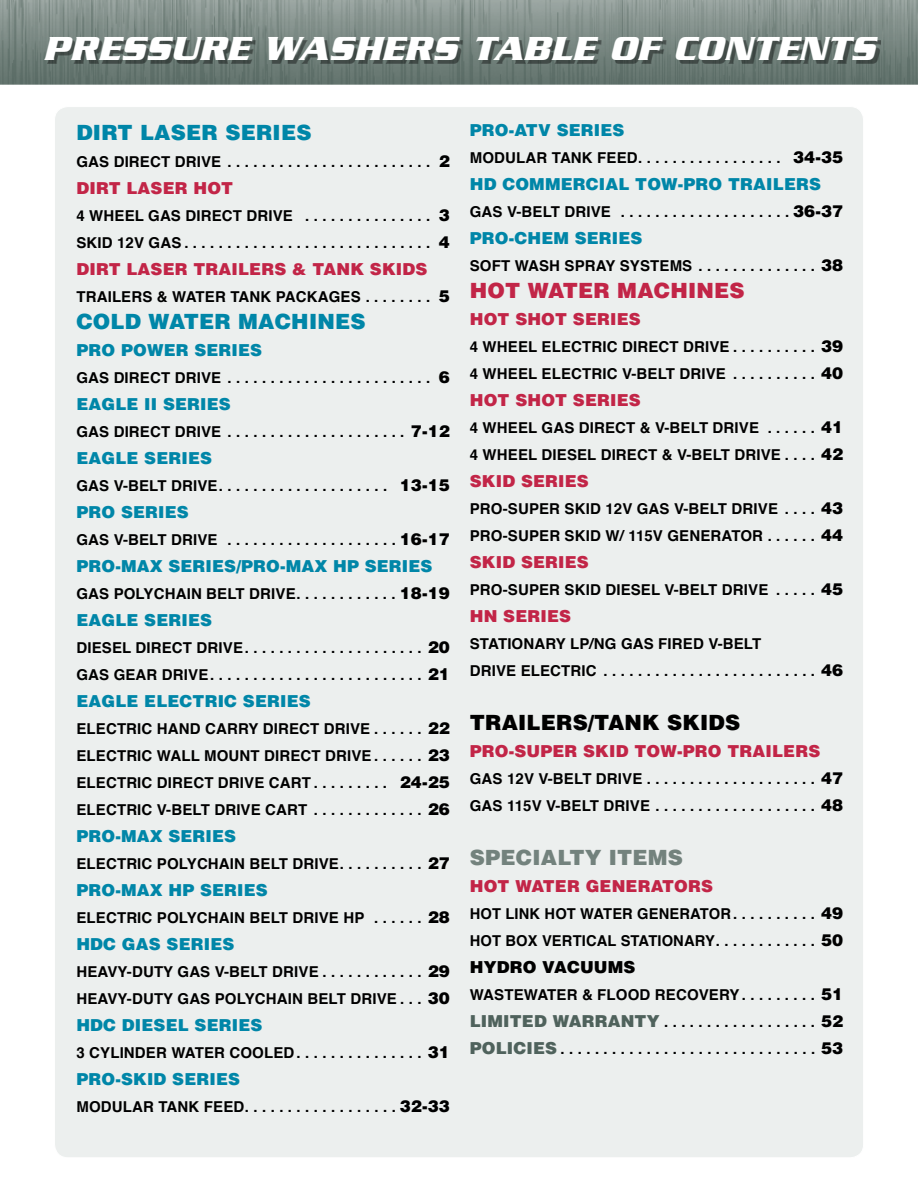
<style>
.page{position:relative;width:918px;height:1188px;background:#fff}
.page>*{position:absolute;margin:0;border:0;box-sizing:border-box;transform-origin:0 0}
.t1{font:italic 700 36px "Serpentine";letter-spacing:.02em;color:#fff}
.t2{font:900 21px "Helvetica";letter-spacing:.01em;color:#0086a8}
.t3{font:900 21px "Helvetica";letter-spacing:.01em;color:#000}
.t4{font:900 21px "Helvetica";letter-spacing:.01em;color:#c22547}
.t5{font:900 21px "Helvetica";letter-spacing:.01em;color:#73827d}
.t6{font:900 16.5px "Helvetica";letter-spacing:.01em;color:#0086a8}
.t7{font:900 16.5px "Helvetica";letter-spacing:.01em;color:#c22547}
.t8{font:900 16.5px "Helvetica";letter-spacing:.01em;color:#000}
.t9{font:700 15px/27px "Helvetica";letter-spacing:.01em;color:#000}
.s1{font-weight:900;font-size:16.5px}
.s2{font-weight:900;font-size:16.5px;color:#4f625c}
</style>
<div class="page">
<img style="left:0;top:0;width:918px;height:85px">
<div style="left:47px;top:40px;width:834px;height:23px;background:#000;opacity:.4"></div>
<div style="left:55px;top:107px;width:809px;height:1051px;background:#eaedec;border-radius:14px"></div>
<h1 class="t1" style="left:43px;top:28px;width:833px">PRESSURE WASHERS TABLE OF CONTENTS</h1>
<h2 class="t2" style="left:76px;top:119px;width:237px">DIRT LASER SERIES</h2>
<p class="t9" style="left:76px;top:149px;width:375px">GAS DIRECT DRIVE ........................ <span class="s1">2</span></p>
<p class="t7" style="left:76px;top:177px;width:158px">DIRT LASER HOT</p>
<p class="t9" style="left:76px;top:203px;width:375px">4 WHEEL GAS DIRECT DRIVE .............. . <span class="s1">3<br></span>SKID 12V GAS............................. <span class="s1">4</span></p>
<p class="t7" style="left:76px;top:258px;width:352px">DIRT LASER TRAILERS &amp; TANK SKIDS</p>
<p class="t9" style="left:76px;top:284px;width:375px">TRAILERS &amp; WATER TANK PACKAGES . . . . . . . . <span class="s1">5</span></p>
<h2 class="t2" style="left:76px;top:308px;width:291px">COLD WATER MACHINES</h2>
<p class="t6" style="left:76px;top:339px;width:187px">PRO POWER SERIES</p>
<p class="t9" style="left:76px;top:365px;width:375px">GAS DIRECT DRIVE ........................ <span class="s1">6</span></p>
<p class="t6" style="left:76px;top:393px;width:156px">EAGLE II SERIES</p>
<p class="t9" style="left:76px;top:419px;width:375px">GAS DIRECT DRIVE ..................... <span class="s1">7-12</span></p>
<p class="t6" style="left:76px;top:447px;width:137px">EAGLE SERIES</p>
<p class="t9" style="left:76px;top:473px;width:375px">GAS V-BELT DRIVE.................... <span class="s1">13-15</span></p>
<p class="t6" style="left:76px;top:501px;width:114px">PRO SERIES</p>
<p class="t9" style="left:76px;top:527px;width:375px">GAS V-BELT DRIVE ....................<span class="s1">16-17</span></p>
<p class="t6" style="left:76px;top:555px;width:358px">PRO-MAX SERIES/PRO-MAX HP SERIES</p>
<p class="t9" style="left:76px;top:581px;width:375px">GAS POLYCHAIN BELT DRIVE. . . . . . . . . . . . <span class="s1">18-19</span></p>
<p class="t6" style="left:76px;top:609px;width:137px">EAGLE SERIES</p>
<p class="t9" style="left:76px;top:635px;width:375px">DIESEL DIRECT DRIVE.....................<span class="s1">20<br></span>GAS GEAR DRIVE.........................<span class="s1">21</span></p>
<p class="t6" style="left:76px;top:690px;width:236px">EAGLE ELECTRIC SERIES</p>
<p class="t9" style="left:76px;top:716px;width:375px;text-align:justify">ELECTRIC HAND CARRY DIRECT DRIVE . . . . . . <span class="s1">22<br></span>ELECTRIC WALL MOUNT DIRECT DRIVE . . . . . . <span class="s1">23<br></span>ELECTRIC DIRECT DRIVE CART . . . . . . . . . <span class="s1">24-25<br></span>ELECTRIC V-BELT DRIVE CART . . . . . . . . . . . . . <span class="s1">26</span></p>
<p class="t6" style="left:76px;top:825px;width:161px">PRO-MAX SERIES</p>
<p class="t9" style="left:76px;top:851px;width:375px">ELECTRIC POLYCHAIN BELT DRIVE. . . . . . . . . . <span class="s1">27</span></p>
<p class="t6" style="left:76px;top:879px;width:193px">PRO-MAX HP SERIES</p>
<p class="t9" style="left:76px;top:905px;width:375px">ELECTRIC POLYCHAIN BELT DRIVE HP . . . . . . <span class="s1">28</span></p>
<p class="t6" style="left:76px;top:933px;width:159px">HDC GAS SERIES</p>
<p class="t9" style="left:76px;top:959px;width:375px">HEAVY-DUTY GAS V-BELT DRIVE . . . . . . . . . . . . <span class="s1">29<br></span>HEAVY-DUTY GAS POLYCHAIN BELT DRIVE . . . <span class="s1">30</span></p>
<p class="t6" style="left:76px;top:1014px;width:187px">HDC DIESEL SERIES</p>
<p class="t9" style="left:76px;top:1040px;width:375px">3 CYLINDER WATER COOLED. . . . . . . . . . . . . . . <span class="s1">31</span></p>
<p class="t6" style="left:76px;top:1068px;width:165px">PRO-SKID SERIES</p>
<p class="t9" style="left:76px;top:1094px;width:375px">MODULAR TANK FEED..................<span class="s1">32-33</span></p>
<p class="t6" style="left:470px;top:119px;width:156px">PRO-ATV SERIES</p>
<p class="t9" style="left:470px;top:146px;width:375px">MODULAR TANK FEED................. <span class="s1">34-35</span></p>
<p class="t6" style="left:470px;top:173px;width:353px">HD COMMERCIAL TOW-PRO TRAILERS</p>
<p class="t9" style="left:470px;top:200px;width:375px">GAS V-BELT DRIVE ....................<span class="s1">36-37</span></p>
<p class="t6" style="left:470px;top:227px;width:174px">PRO-CHEM SERIES</p>
<p class="t9" style="left:470px;top:254px;width:375px">SOFT WASH SPRAY SYSTEMS . . . . . . . . . . . . . . <span class="s1">38</span></p>
<h2 class="t4" style="left:470px;top:277px;width:276px">HOT WATER MACHINES</h2>
<p class="t7" style="left:470px;top:308px;width:172px">HOT SHOT SERIES</p>
<p class="t9" style="left:470px;top:335px;width:375px">4 WHEEL ELECTRIC DIRECT DRIVE . . . . . . . . . . <span class="s1">39<br></span>4 WHEEL ELECTRIC V-BELT DRIVE . . . . . . . . . . <span class="s1">40</span></p>
<p class="t7" style="left:470px;top:389px;width:172px">HOT SHOT SERIES</p>
<p class="t9" style="left:470px;top:416px;width:375px">4 WHEEL GAS DIRECT &amp; V-BELT DRIVE . . . . . . <span class="s1">41<br></span>4 WHEEL DIESEL DIRECT &amp; V-BELT DRIVE . . . . <span class="s1">42</span></p>
<p class="t7" style="left:470px;top:470px;width:120px">SKID SERIES</p>
<p class="t9" style="left:470px;top:497px;width:375px">PRO-SUPER SKID 12V GAS V-BELT DRIVE . . . . <span class="s1">43<br></span>PRO-SUPER SKID W/ 115V GENERATOR . . . . . . <span class="s1">44</span></p>
<p class="t7" style="left:470px;top:551px;width:120px">SKID SERIES</p>
<p class="t9" style="left:470px;top:578px;width:375px">PRO-SUPER SKID DIESEL V-BELT DRIVE . . . . . <span class="s1">45</span></p>
<p class="t7" style="left:470px;top:605px;width:103px">HN SERIES</p>
<p class="t9" style="left:470px;top:632px;width:375px">STATIONARY LP/NG GAS FIRED V-BELT<br>DRIVE ELECTRIC ......................... <span class="s1">46</span></p>
<h2 class="t3" style="left:470px;top:709px;width:272px">TRAILERS/TANK SKIDS</h2>
<p class="t7" style="left:470px;top:740px;width:352px">PRO-SUPER SKID TOW-PRO TRAILERS</p>
<p class="t9" style="left:470px;top:767px;width:375px">GAS 12V V-BELT DRIVE . . . . . . . . . . . . . . . . . . . . <span class="s1">47<br></span>GAS 115V V-BELT DRIVE................... <span class="s1">48</span></p>
<h2 class="t5" style="left:470px;top:844px;width:215px">SPECIALTY ITEMS</h2>
<p class="t7" style="left:470px;top:875px;width:245px">HOT WATER GENERATORS</p>
<p class="t9" style="left:470px;top:902px;width:375px">HOT LINK HOT WATER GENERATOR . . . . . . . . . . <span class="s1">49<br></span>HOT BOX VERTICAL STATIONARY. . . . . . . . . . . . <span class="s1">50</span></p>
<p class="t8" style="left:470px;top:956px;width:167px">HYDRO VACUUMS</p>
<p class="t9" style="left:470px;top:983px;width:375px;text-align:justify">WASTEWATER &amp; FLOOD RECOVERY. . . . . . . . . <span class="s1">51<br></span><span class="s2">LIMITED WARRANTY</span>.................. <span class="s1">52<br></span><span class="s2">POLICIES</span>.............................. <span class="s1">53</span></p>
</div>
